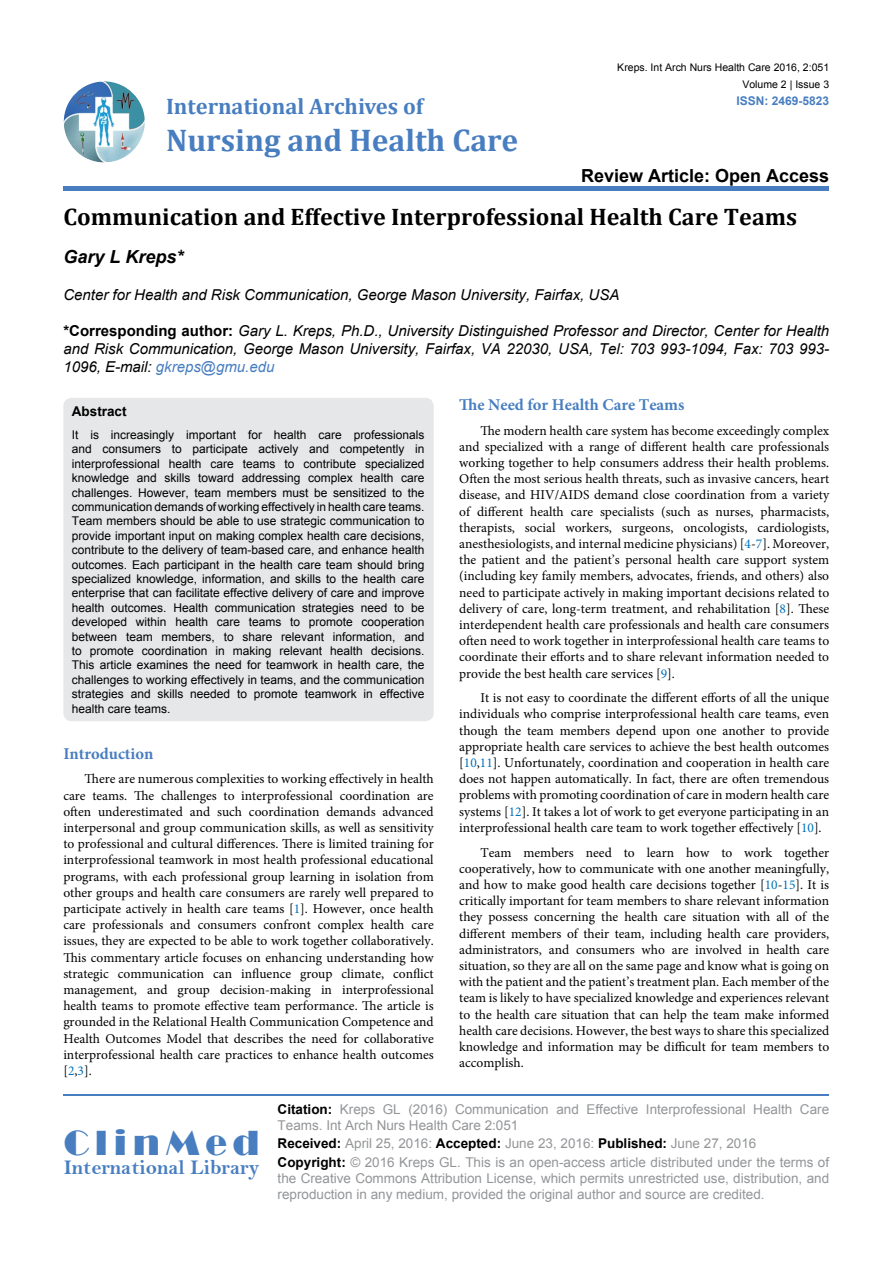
<style>
.page{position:relative;width:893px;height:1263px;background:#fff}
.page>*{position:absolute;margin:0;border:0;box-sizing:border-box;transform-origin:0 0}
.t1{font:36px "Broadway";letter-spacing:.16em;color:#487ec0}
.t2{font:700 31.5px "Cambria";color:#487ec0}
.t3{font:700 24px "Cambria";color:#000}
.t4{font:700 22.5px "Cambria";color:#487ec0}
.t5{font:21px "Bell MT Bold";color:#487ec0}
.t6{font:700 18px "Arial";color:#000}
.t7{font:italic 700 18px "Arial";color:#000}
.t8{font:700 16.5px "Minion Pro";color:#487ec0}
.t9{font:italic 15px/18px "Arial";color:#000;text-align:justify}
.t10{font:13.5px/16.2px "Minion Pro";color:#000;text-align:justify}
.t11{font:13.5px/16.2px "Arial";color:#939598}
.t12{font:700 13.5px "Arial";color:#000}
.t13{font:12px/14.4px "Arial";color:#000;text-align:justify}
.t14{font:700 12px "Arial";color:#487ec0}
.t15{font:10.5px "Arial";color:#000}
.s1{font-weight:700;font-style:normal}
.s2{color:#487ec0}
.s3{color:#0072bc}
.s4{font-weight:700;color:#000}
</style>
<div class="page">
<img style="left:64px;top:81px;width:81px;height:81px;border-radius:41px">
<div style="left:64px;top:186px;width:765px;height:5px;background:#487ec0"></div>
<hr style="left:64px;top:1094px;width:765px;height:1px;background:#487ec0">
<div style="left:63px;top:398px;width:371px;height:323px;background:#e6e7e8;border-radius:9px"></div>
<h3 class="t4" style="left:166px;top:90px;width:259px">International Archives of</h3>
<h2 class="t2" style="left:166px;top:118px;width:354px">Nursing and Health Care</h2>
<p class="t15" style="left:617px;top:61px;width:213px">Kreps. Int Arch Nurs Health Care 2016, 2:051</p>
<p class="t14" style="left:736px;top:92px;width:94px">ISSN: 2469-5823</p>
<p class="t15" style="left:742px;top:77px;width:88px">Volume 2 | Issue 3</p>
<h3 class="t6" style="left:581px;top:163px;width:250px">Review Article: Open Access</h3>
<h3 class="t3" style="left:63px;top:200px;width:735px">Communication and Effective Interprofessional Health Care Teams</h3>
<h3 class="t7" style="left:63px;top:245px;width:122px">Gary L Kreps*</h3>
<p class="t9" style="left:63px;top:286px;width:558px">Center for Health and Risk Communication, George Mason University, Fairfax, USA</p>
<p class="t9" style="left:63px;top:322px;width:767px"><span class="s1">*Corresponding author:</span> Gary L. Kreps, Ph.D., University Distinguished Professor and Director, Center for Health and Risk Communication, George Mason University, Fairfax, VA 22030, USA, Tel: 703 993-1094, Fax: 703 993- 1096, E-mail: <span class="s2">gkreps@gmu.edu</span></p>
<p class="t8" style="left:459px;top:393px;width:227px">The Need for Health Care Teams</p>
<p class="t10" style="left:459px;top:422px;width:371px;text-indent:21px">The modern health care system has become exceedingly complex and specialized with a range of different health care professionals working together to help consumers address their health problems.<br>Often the most serious health threats, such as invasive cancers, heart disease, and HIV/AIDS demand close coordination from a variety of different health care specialists (such as nurses, pharmacists, therapists, social workers, surgeons, oncologists, cardiologists, anesthesiologists, and internal medicine physicians) [<span class="s3">4</span>-<span class="s3">7</span>]. Moreover, the patient and the patient’s personal health care support system (including key family members, advocates, friends, and others) also need to participate actively in making important decisions related to delivery of care, long-term treatment, and rehabilitation [<span class="s3">8</span>]. These interdependent health care professionals and health care consumers often need to work together in interprofessional health care teams to coordinate their efforts and to share relevant information needed to provide the best health care services [<span class="s3">9</span>].</p>
<p class="t10" style="left:459px;top:690px;width:371px;text-indent:21px">It is not easy to coordinate the different efforts of all the unique individuals who comprise interprofessional health care teams, even though the team members depend upon one another to provide appropriate health care services to achieve the best health outcomes [<span class="s3">10</span>,<span class="s3">11</span>]. Unfortunately, coordination and cooperation in health care does not happen automatically. In fact, there are often tremendous problems with promoting coordination of care in modern health care systems [<span class="s3">12</span>]. It takes a lot of work to get everyone participating in an interprofessional health care team to work together effectively [<span class="s3">10</span>].</p>
<p class="t10" style="left:459px;top:844px;width:371px;text-indent:21px">Team members need to learn how to work together cooperatively, how to communicate with one another meaningfully, and how to make good health care decisions together [<span class="s3">10</span>-<span class="s3">15</span>]. It is critically important for team members to share relevant information they possess concerning the health care situation with all of the different members of their team, including health care providers, administrators, and consumers who are involved in health care situation, so they are all on the same page and know what is going on with the patient and the patient’s treatment plan. Each member of the team is likely to have specialized knowledge and experiences relevant to the health care situation that can help the team make informed health care decisions. However, the best ways to share this specialized knowledge and information may be difficult for team members to accomplish.</p>
<p class="t12" style="left:72px;top:402px;width:56px">Abstract</p>
<p class="t13" style="left:72px;top:428px;width:354px">It is increasingly important for health care professionals and consumers to participate actively and competently in interprofessional health care teams to contribute specialized knowledge and skills toward addressing complex health care challenges. However, team members must be sensitized to the communication demands of working effectively in health care teams.<br>Team members should be able to use strategic communication to provide important input on making complex health care decisions, contribute to the delivery of team-based care, and enhance health outcomes. Each participant in the health care team should bring specialized knowledge, information, and skills to the health care enterprise that can facilitate effective delivery of care and improve health outcomes. Health communication strategies need to be developed within health care teams to promote cooperation between team members, to share relevant information, and to promote coordination in making relevant health decisions.<br>This article examines the need for teamwork in health care, the challenges to working effectively in teams, and the communication strategies and skills needed to promote teamwork in effective health care teams.</p>
<p class="t8" style="left:63px;top:742px;width:92px">Introduction</p>
<p class="t10" style="left:63px;top:771px;width:372px;text-indent:21px">There are numerous complexities to working effectively in health care teams. The challenges to interprofessional coordination are often underestimated and such coordination demands advanced interpersonal and group communication skills, as well as sensitivity to professional and cultural differences. There is limited training for interprofessional teamwork in most health professional educational programs, with each professional group learning in isolation from other groups and health care consumers are rarely well prepared to participate actively in health care teams [<span class="s3">1</span>]. However, once health care professionals and consumers confront complex health care issues, they are expected to be able to work together collaboratively.<br>This commentary article focuses on enhancing understanding how strategic communication can influence group climate, conflict management, and group decision-making in interprofessional health teams to promote effective team performance. The article is grounded in the Relational Health Communication Competence and Health Outcomes Model that describes the need for collaborative interprofessional health care practices to enhance health outcomes [<span class="s3">2</span>,<span class="s3">3</span>].</p>
<h1 class="t1" style="left:64px;top:1122px;width:197px">ClinMed</h1>
<h3 class="t5" style="left:64px;top:1155px;width:197px">International Library</h3>
<p class="t11" style="left:278px;top:1101px;width:553px"><span class="s4">Citation:</span> Kreps GL (2016) Communication and Effective Interprofessional Health Care<br>Teams. Int Arch Nurs Health Care 2:051</p>
<p class="t11" style="left:278px;top:1134px;width:553px;line-height:18.3px"><span class="s4">Received:</span> April 25, 2016: <span class="s4">Accepted:</span> June 23, 2016: <span class="s4">Published:</span> June 27, 2016<br><span class="s4">Copyright:</span> © 2016 Kreps GL. This is an open-access article distributed under the terms of</p>
<p class="t11" style="left:278px;top:1170px;width:553px">the Creative Commons Attribution License, which permits unrestricted use, distribution, and reproduction in any medium, provided the original author and source are credited.</p>
</div>
